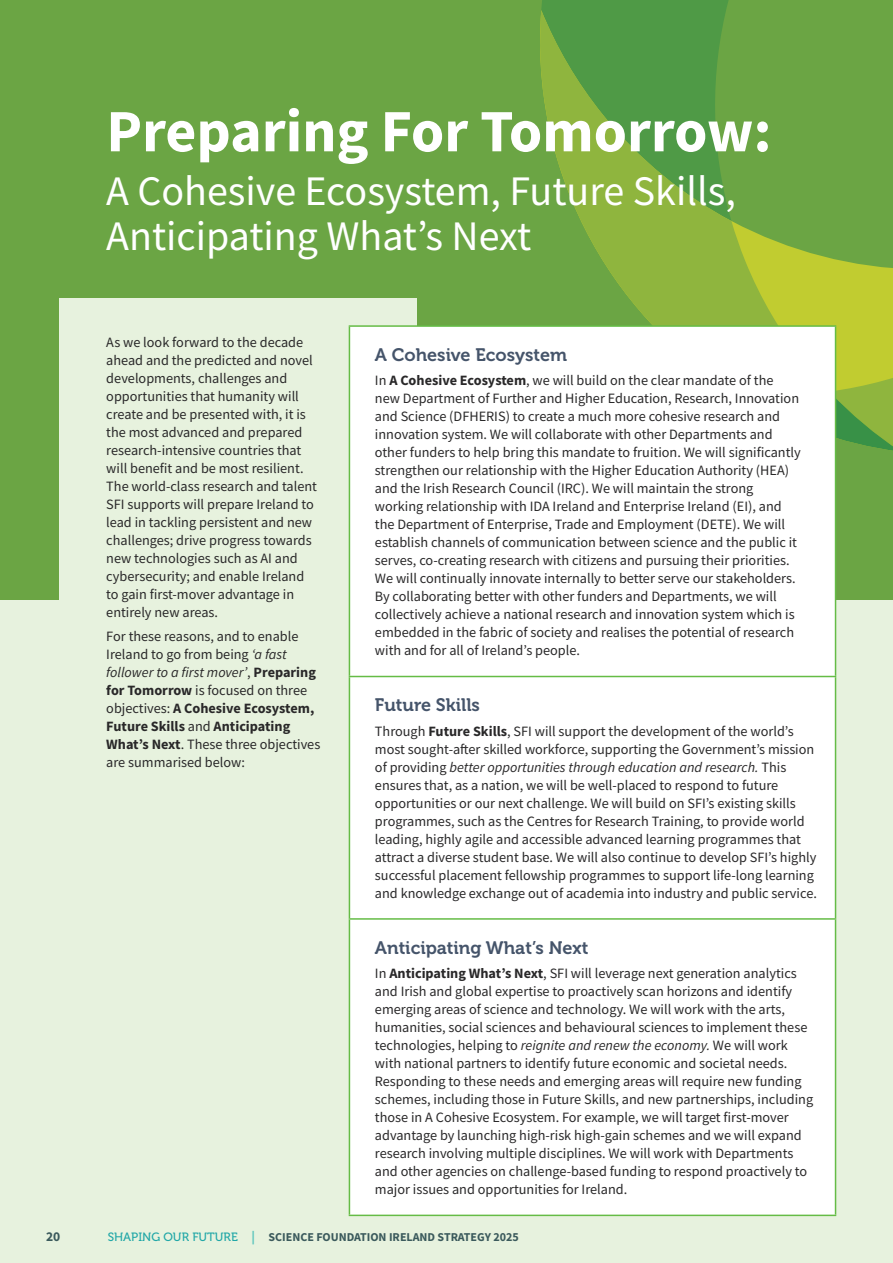
<style>
.page{position:relative;width:893px;height:1263px;background:#fff}
.page>*{position:absolute;margin:0;border:0;box-sizing:border-box;transform-origin:0 0}
.t1{font:700 60px "Source Sans Pro";color:#fff}
.t2{font:42px/45px "Source Sans Pro";color:#fff}
.t3{font:18px "Museo 700";color:#45546a}
.t4{font:14.25px/18px "Source Sans Pro";color:#292829}
.t5{font:700 13.5px "Source Sans Pro";color:#3b5a5c}
.t6{font:700 12px "Source Sans Pro";color:#3b5a5c}
.s1{font-style:italic}
.s2{font-weight:700}
.s3{font-family:"Museo 500";font-weight:400;color:#21a7a7}
.s4{font-size:13.5px;color:#59c4bc}
</style>
<div class="page">
<div style="left:0;top:334px;width:893px;height:929px;background:#e7f2de"></div>
<div style="left:0;top:0;width:893px;height:600px;background:#6ba544"></div>
<div style="left:541px;top:0;width:188px;height:10px;background:#4f9a46"></div>
<svg style="left:540px;top:10px;width:196px;height:315px"></svg>
<svg style="left:736px;top:223px;width:157px;height:228px"></svg>
<div style="left:60px;top:298px;width:357px;height:523px;background:#e7f2de"></div>
<div style="left:350px;top:327px;width:485px;height:887px;background:#fff"></div>
<hr style="left:349px;top:325px;width:487px;height:2px;background:#65bc46">
<hr style="left:349px;top:327px;width:1px;height:349px;background:#65bc46">
<hr style="left:835px;top:327px;width:1px;height:349px;background:#65bc46">
<hr style="left:349px;top:676px;width:487px;height:1px;background:#65bc46">
<hr style="left:349px;top:677px;width:1px;height:241px;background:#65bc46">
<hr style="left:835px;top:677px;width:1px;height:241px;background:#65bc46">
<hr style="left:349px;top:918px;width:487px;height:2px;background:#65bc46">
<hr style="left:349px;top:920px;width:1px;height:294px;background:#65bc46">
<hr style="left:835px;top:920px;width:1px;height:294px;background:#65bc46">
<hr style="left:349px;top:1214px;width:487px;height:2px;background:#65bc46">
<h1 class="t1" style="left:106px;top:91px;width:667px">Preparing For Tomorrow:</h1>
<h2 class="t2" style="left:106px;top:168px;width:631px">A Cohesive Ecosystem, Future Skills,<br>Anticipating What’s Next</h2>
<p class="t4" style="left:106px;top:333px;width:212px">As we look forward to the decade ahead and the predicted and novel developments, challenges and opportunities that humanity will create and be presented with, it is the most advanced and prepared research-intensive countries that will benefit and be most resilient.<br>The world-class research and talent SFI supports will prepare Ireland to lead in tackling persistent and new challenges; drive progress towards new technologies such as AI and cybersecurity; and enable Ireland to gain first-mover advantage in entirely new areas.</p>
<p class="t4" style="left:106px;top:627px;width:215px">For these reasons, and to enable<br>Ireland to go from being <span class="s1">‘a fast follower to a first mover’</span>, <span class="s2">Preparing for Tomorrow</span> is focused on three objectives: <span class="s2">A Cohesive Ecosystem,<br>Future Skills</span> and <span class="s2">Anticipating<br>What’s Next</span>. These three objectives are summarised below:</p>
<p class="t3" style="left:375px;top:345px;width:194px">A Cohesive Ecosystem</p>
<p class="t4" style="left:375px;top:371px;width:427px">In <span class="s2">A Cohesive Ecosystem</span>, we will build on the clear mandate of the new Department of Further and Higher Education, Research, Innovation and Science (DFHERIS) to create a much more cohesive research and innovation system. We will collaborate with other Departments and other funders to help bring this mandate to fruition. We will significantly strengthen our relationship with the Higher Education Authority (HEA) and the Irish Research Council (IRC). We will maintain the strong working relationship with IDA Ireland and Enterprise Ireland (EI), and the Department of Enterprise, Trade and Employment (DETE). We will establish channels of communication between science and the public it serves, co-creating research with citizens and pursuing their priorities.<br>We will continually innovate internally to better serve our stakeholders.<br>By collaborating better with other funders and Departments, we will collectively achieve a national research and innovation system which is embedded in the fabric of society and realises the potential of research with and for all of Ireland’s people.</p>
<p class="t3" style="left:375px;top:695px;width:107px">Future Skills</p>
<p class="t4" style="left:375px;top:722px;width:443px">Through <span class="s2">Future Skills</span>, SFI will support the development of the world’s most sought-after skilled workforce, supporting the Government’s mission of providing <span class="s1">better opportunities through education and research.</span> This ensures that, as a nation, we will be well-placed to respond to future opportunities or our next challenge. We will build on SFI’s existing skills programmes, such as the Centres for Research Training, to provide world leading, highly agile and accessible advanced learning programmes that attract a diverse student base. We will also continue to develop SFI’s highly successful placement fellowship programmes to support life-long learning and knowledge exchange out of academia into industry and public service.</p>
<p class="t3" style="left:375px;top:937px;width:215px">Anticipating What’s Next</p>
<p class="t4" style="left:375px;top:964px;width:440px">In <span class="s2">Anticipating What’s Next</span>, SFI will leverage next generation analytics and Irish and global expertise to proactively scan horizons and identify emerging areas of science and technology. We will work with the arts, humanities, social sciences and behavioural sciences to implement these technologies, helping to <span class="s1">reignite and renew the economy.</span> We will work with national partners to identify future economic and societal needs.<br>Responding to these needs and emerging areas will require new funding schemes, including those in Future Skills, and new partnerships, including those in A Cohesive Ecosystem. For example, we will target first-mover advantage by launching high-risk high-gain schemes and we will expand research involving multiple disciplines. We will work with Departments and other agencies on challenge-based funding to respond proactively to major issues and opportunities for Ireland.</p>
<p class="t5" style="left:46px;top:1227px;width:16px">20</p>
<p class="t6" style="left:108px;top:1229px;width:413px"><span class="s3">SHAPING OUR FUTURE</span> <span class="s4">|</span> SCIENCE FOUNDATION IRELAND STRATEGY 2025</p>
</div>
